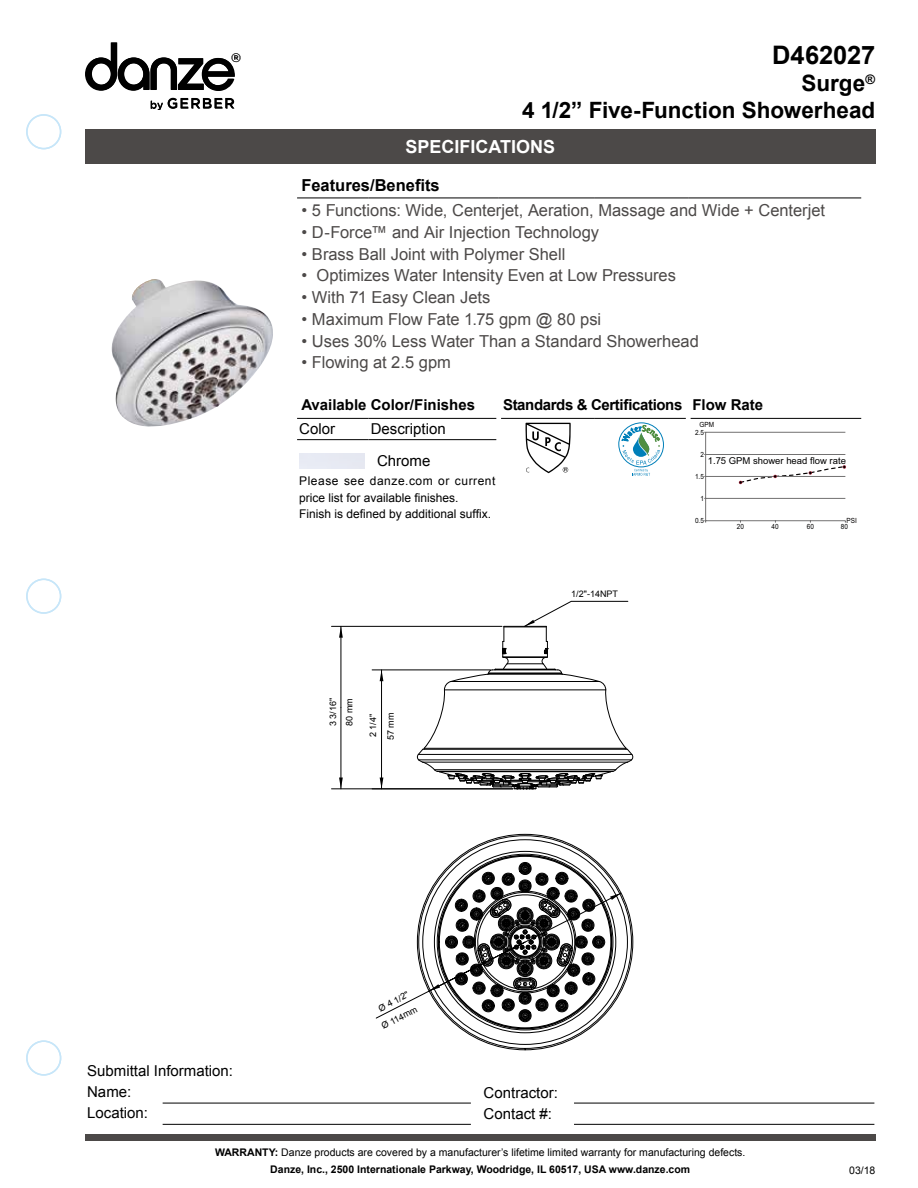
<style>
.page{position:relative;width:918px;height:1188px;background:#fff}
.page>*{position:absolute;margin:0;border:0;box-sizing:border-box;transform-origin:0 0}
.t1{font:700 25.5px "Arial";letter-spacing:-.005em;color:#000}
.t2{font:700 22.5px/27px "Arial";color:#000;text-align:right}
.t3{font:700 18px "Arial";color:#fff}
.t4{font:16.5px "Arial";color:#4c4948}
.t5{font:700 16.5px "Arial";color:#000}
.t6{font:15px/21.3px "Arial";color:#000}
.t7{font:700 15px "Arial";letter-spacing:-.025em;color:#000}
.t8{font:700 15px "Arial";color:#000}
.t9{font:12px/16.5px "Arial";color:#000}
.t10{font:10.5px/16.5px "Arial";color:#000;text-align:center}
.t11{font:9.45px "Arial";color:#000}
.t12{font:9px/17.4px "Arial";color:#000;text-align:center}
.t13{font:7.05px "Arial";color:#000;scale:.9 1}
.t14{font:7.05px "Arial";color:#040000;scale:.9 1}
.s1{font-weight:700}
</style>
<div class="page">
<div style="left:26px;top:114px;width:35px;height:35px;border:2px solid #c7e6f9;border-radius:50%"></div>
<div style="left:26px;top:1040px;width:35px;height:36px;border:2px solid #c7e6f9;border-radius:50%"></div>
<div style="left:26px;top:579px;width:35px;height:35px;border:2px solid #c7e6f9;border-radius:50%"></div>
<div style="left:85px;top:130px;width:790px;height:34px;background:#4c4948"></div>
<div style="left:85px;top:1135px;width:790px;height:6px;background:#4c4948"></div>
<hr style="left:163px;top:1103px;width:308px;height:1px;background:#000">
<hr style="left:574px;top:1103px;width:300px;height:1px;background:#000">
<hr style="left:163px;top:1124px;width:308px;height:1px;background:#000">
<hr style="left:574px;top:1124px;width:300px;height:1px;background:#000">
<svg style="left:151px;top:98px;width:83px;height:12px"></svg>
<svg style="left:85px;top:43px;width:156px;height:48px"></svg>
<hr style="left:372px;top:670px;width:118px;height:1px;background:#000">
<hr style="left:381px;top:670px;width:1px;height:59px;background:#000">
<hr style="left:381px;top:729px;width:1px;height:60px;background:#000">
<svg style="left:380px;top:670px;width:3px;height:11px"></svg>
<svg style="left:380px;top:778px;width:3px;height:11px"></svg>
<hr style="left:332px;top:626px;width:170px;height:1px;background:#000">
<hr style="left:332px;top:789px;width:181px;height:1px;background:#000">
<hr style="left:341px;top:626px;width:1px;height:82px;background:#000">
<hr style="left:341px;top:708px;width:1px;height:81px;background:#000">
<svg style="left:339px;top:626px;width:4px;height:12px"></svg>
<svg style="left:339px;top:778px;width:4px;height:11px"></svg>
<svg style="left:417px;top:601px;width:216px;height:189px"></svg>
<svg style="left:376px;top:856px;width:246px;height:166px"></svg>
<hr style="left:297px;top:198px;width:72px;height:1px;background:#000">
<hr style="left:369px;top:198px;width:130px;height:1px;background:#000">
<hr style="left:499px;top:198px;width:95px;height:1px;background:#000">
<hr style="left:594px;top:198px;width:94px;height:1px;background:#000">
<hr style="left:688px;top:198px;width:173px;height:1px;background:#000">
<hr style="left:501px;top:418px;width:93px;height:1px;background:#000">
<hr style="left:594px;top:418px;width:92px;height:1px;background:#000">
<hr style="left:690px;top:418px;width:171px;height:1px;background:#000">
<hr style="left:297px;top:418px;width:72px;height:1px;background:#000">
<hr style="left:369px;top:418px;width:128px;height:1px;background:#000">
<hr style="left:297px;top:439px;width:72px;height:1px;background:#000">
<hr style="left:369px;top:439px;width:128px;height:1px;background:#000">
<img style="left:111px;top:279px;width:162px;height:148px">
<svg style="left:525px;top:423px;width:46px;height:50px"></svg>
<svg style="left:619px;top:423px;width:45px;height:53px"></svg>
<hr style="left:706px;top:498px;width:139px;height:1px;background:#727171">
<hr style="left:706px;top:476px;width:139px;height:1px;background:#727171">
<hr style="left:706px;top:454px;width:139px;height:1px;background:#727171">
<hr style="left:706px;top:432px;width:139px;height:1px;background:#727171">
<hr style="left:705px;top:432px;width:1px;height:89px;background:#727171">
<hr style="left:706px;top:520px;width:139px;height:1px;background:#727171">
<svg style="left:739px;top:465px;width:107px;height:19px"></svg>
<h1 class="t1" style="left:772px;top:39px;width:105px">D462027</h1>
<h2 class="t2" style="left:522px;top:71px;width:355px">Surge<sup>®<br></sup>4 1/2” Five-Function Showerhead</h2>
<p class="t3" style="left:405px;top:135px;width:151px">SPECIFICATIONS</p>
<p class="t5" style="left:301px;top:174px;width:140px">Features/Benefits</p>
<p class="t4" style="left:301px;top:200px;width:525px">• 5 Functions: Wide, Centerjet, Aeration, Massage and Wide + Centerjet</p>
<p class="t4" style="left:301px;top:221px;width:299px">• D-Force™ and Air Injection Technology</p>
<p class="t4" style="left:301px;top:243px;width:266px">• Brass Ball Joint with Polymer Shell</p>
<p class="t4" style="left:301px;top:265px;width:376px">• Optimizes Water Intensity Even at Low Pressures</p>
<p class="t4" style="left:301px;top:287px;width:190px">• With 71 Easy Clean Jets</p>
<p class="t4" style="left:301px;top:308px;width:301px">• Maximum Flow Fate 1.75 gpm @ 80 psi</p>
<p class="t4" style="left:301px;top:330px;width:399px">• Uses 30% Less Water Than a Standard Showerhead</p>
<p class="t4" style="left:301px;top:352px;width:151px">• Flowing at 2.5 gpm</p>
<p class="t8" style="left:301px;top:395px;width:175px">Available Color/Finishes</p>
<p class="t7" style="left:503px;top:395px;width:262px">Standards &amp; Certifications Flow Rate</p>
<p class="t6" style="left:299px;top:419px;width:37px">Color</p>
<p class="t6" style="left:371px;top:419px;width:77px">Description</p>
<p class="t11" style="left:708px;top:454px;width:140px">1.75 GPM shower head flow rate</p>
<p class="t14" style="left:700px;top:420px;width:18px">GPM</p>
<p class="t13" style="left:695px;top:428px;width:11px">2.5</p>
<p class="t13" style="left:700px;top:450px;width:5px">2</p>
<p class="t13" style="left:695px;top:472px;width:11px">1.5</p>
<p class="t13" style="left:700px;top:494px;width:5px">1</p>
<p class="t13" style="left:695px;top:516px;width:11px">0.5</p>
<p class="t6" style="left:377px;top:451px;width:55px">Chrome</p>
<p class="t9" style="left:299px;top:473px;width:198px">Please see danze.com or current price list for available finishes.<br>Finish is defined by additional suffix.</p>
<p class="t14" style="left:847px;top:516px;width:13px">PSI</p>
<p class="t13" style="left:737px;top:522px;width:9px">20</p>
<p class="t13" style="left:772px;top:522px;width:9px">40</p>
<p class="t13" style="left:807px;top:522px;width:9px">60</p>
<p class="t13" style="left:841px;top:522px;width:9px">80</p>
<p class="t12" style="left:325px;top:726px;width:30px;line-height:16.5px;text-align:left;rotate:-90deg">3 3/16"<br>80 mm</p>
<p class="t12" style="left:365px;top:740px;width:29px;rotate:-90deg">2 1/4"<br>57 mm</p>
<p class="t12" style="left:571px;top:585px;width:48px">1/2"-14NPT</p>
<p class="t6" style="left:87px;top:1060px;width:147px">Submittal Information:<br>Name:</p>
<p class="t12" style="left:371px;top:1004px;width:40px;rotate:-27deg">Ø 4 1/2"<br>Ø 114mm</p>
<p class="t6" style="left:484px;top:1082px;width:76px">Contractor:</p>
<p class="t6" style="left:87px;top:1102px;width:62px">Location:</p>
<p class="t6" style="left:484px;top:1103px;width:70px">Contact #:</p>
<p class="t10" style="left:215px;top:1144px;width:532px"><span class="s1">WARRANTY:</span> Danze products are covered by a manufacturer’s lifetime limited warranty for manufacturing defects.<br><span class="s1">Danze, Inc., 2500 Internationale Parkway, Woodridge, IL 60517, USA www.danze.com</span></p>
<p class="t10" style="left:849px;top:1162px;width:28px">03/18</p>
</div>
